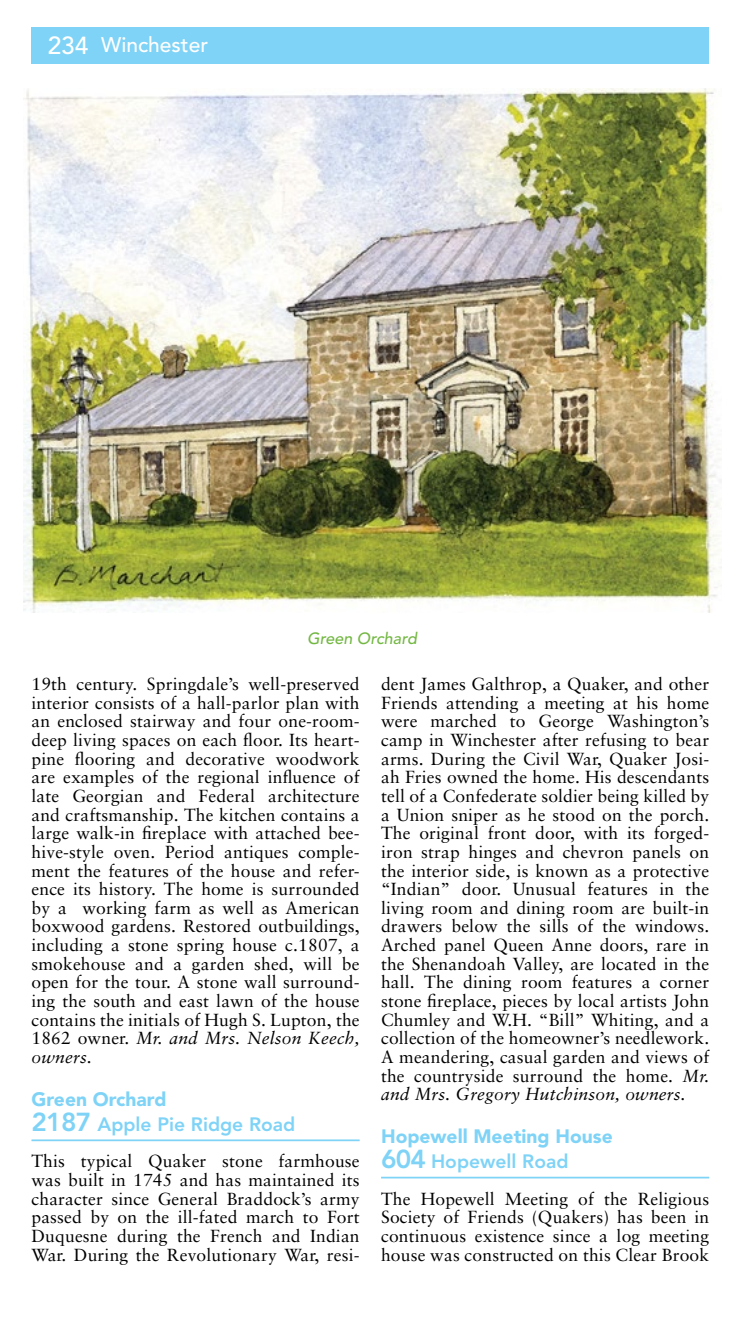
<style>
.page{position:relative;width:756px;height:1323px;background:#fff}
.page>*{position:absolute;margin:0;border:0;box-sizing:border-box;transform-origin:0 0}
.t1{font:500 21px "Avenir";color:#fff}
.t2{font:900 19.25px/24.5px "Avenir";color:#7ed3f7}
.t3{font:800 19.25px/24.5px "Avenir";color:#7ed3f7}
.t4{font:17.5px/18.7px "Sabon";letter-spacing:.01em;color:#000;text-align:justify}
.t5{font:italic 500 16.1px "Avenir";color:#74b844}
.s1{font-size:24.5px}
.s2{font-style:italic}
.s3{font-weight:900}
.s4{font-size:25.9px}
.s5{font-weight:800;font-size:25.9px}
.s6{font-weight:800}
</style>
<div class="page">
<hr style="left:32px;top:1139px;width:328px;height:2px;background:#7ed3f7">
<hr style="left:381px;top:1177px;width:328px;height:1px;background:#7ed3f7">
<img style="left:23px;top:88px;width:698px;height:524px">
<div style="left:31px;top:27px;width:678px;height:36px;background:#7ed3f7"></div>
<p class="t1" style="left:48px;top:33px;width:162px"><span class="s1">234</span> Winchester</p>
<p class="t5" style="left:307px;top:629px;width:111px">Green Orchard</p>
<p class="t4" style="left:32px;top:675px;width:330px">19th century. Springdale’s well-preserved interior consists of a hall-parlor plan with an enclosed stairway and four one-room&shy;deep living spaces on each floor. Its heart&shy;pine flooring and decorative woodwork are examples of the regional influence of late Georgian and Federal architecture and craftsmanship. The kitchen contains a large walk-in fireplace with attached bee&shy;hive-style oven. Period antiques comple&shy;ment the features of the house and refer&shy;ence its history. The home is surrounded by a working farm as well as American boxwood gardens. Restored outbuildings, including a stone spring house c.1807, a smokehouse and a garden shed, will be open for the tour. A stone wall surround&shy;ing the south and east lawn of the house contains the initials of Hugh S. Lupton, the 1862 owner. <span class="s2">Mr. and Mrs. Nelson Keech, owners.</span></p>
<p class="t3" style="left:32px;top:1087px;width:265px"><span class="s3">Green Orchard<br></span><span class="s4">2187</span> Apple Pie Ridge Road</p>
<p class="t4" style="left:32px;top:1152px;width:330px">This typical Quaker stone farmhouse was built in 1745 and has maintained its character since General Braddock’s army passed by on the ill-fated march to Fort Duquesne during the French and Indian War. During the Revolutionary War, resi-</p>
<p class="t4" style="left:381px;top:675px;width:330px">dent James Galthrop, a Quaker, and other Friends attending a meeting at his home were marched to George Washington’s camp in Winchester after refusing to bear arms. During the Civil War, Quaker Josi&shy;ah Fries owned the home. His descendants tell of a Confederate soldier being killed by a Union sniper as he stood on the porch.<br>The original front door, with its forged&shy;iron strap hinges and chevron panels on the interior side, is known as a protective “Indian” door. Unusual features in the living room and dining room are built-in drawers below the sills of the windows.<br>Arched panel Queen Anne doors, rare in the Shenandoah Valley, are located in the hall. The dining room features a corner stone fireplace, pieces by local artists John Chumley and W.H. “Bill” Whiting, and a collection of the homeowner’s needlework.<br>A meandering, casual garden and views of the countryside surround the home. <span class="s2">Mr. and Mrs. Gregory Hutchinson, owners.</span></p>
<p class="t2" style="left:381px;top:1124px;width:233px">Hopewell Meeting House<br><span class="s5">604</span> <span class="s6">Hopewell Road</span></p>
<p class="t4" style="left:381px;top:1189px;width:330px">The Hopewell Meeting of the Religious Society of Friends (Quakers) has been in continuous existence since a log meeting house was constructed on this Clear Brook</p>
</div>
